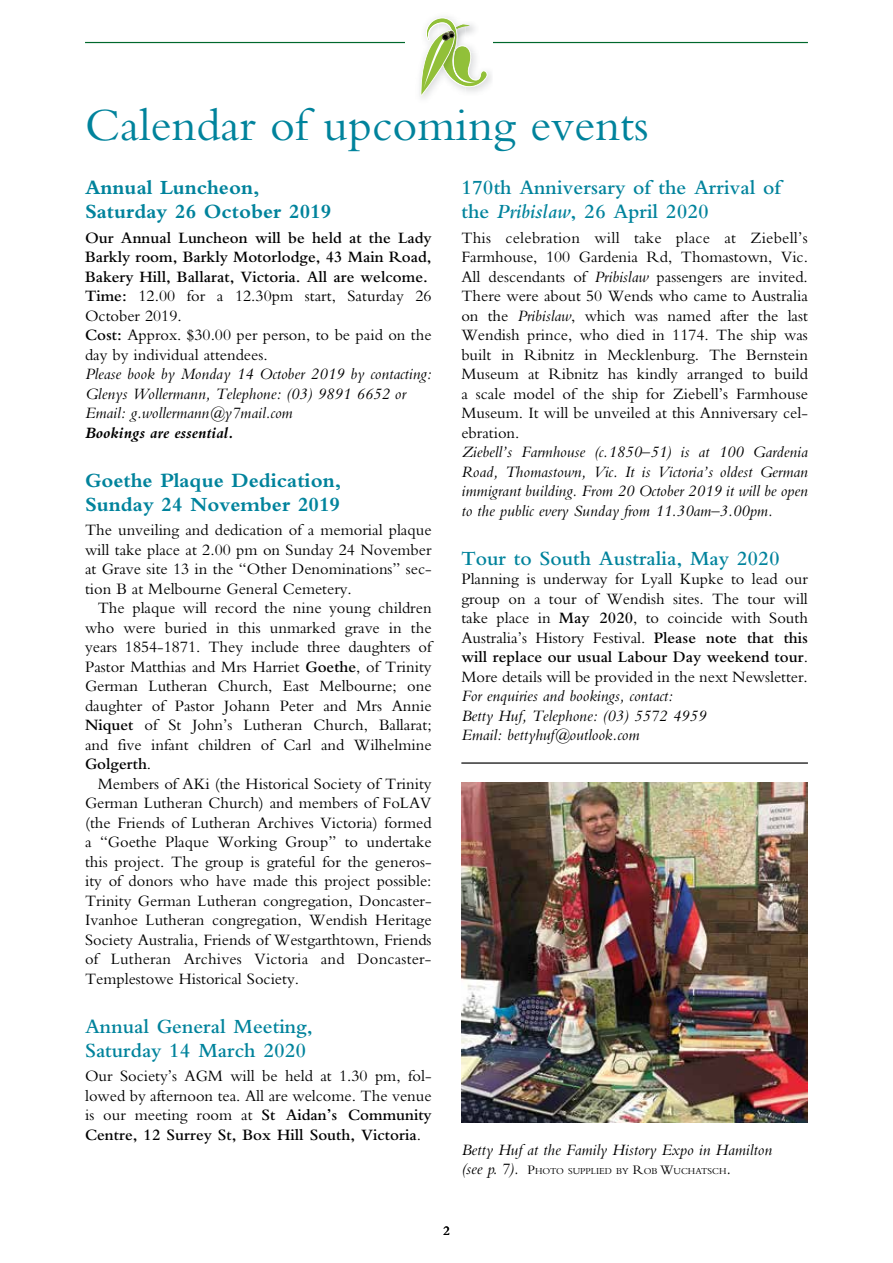
<style>
.page{position:relative;width:893px;height:1263px;background:#fff}
.page>*{position:absolute;margin:0;border:0;box-sizing:border-box;transform-origin:0 0}
.t1{font:48px "Bembo";color:#00839c}
.t2{font:600 21px/24px "Bembo";color:#00839c}
.t3{font:700 21px/24px "Bembo";color:#00839c}
.t4{font:16.5px/19.5px "Bembo";color:#000;text-align:justify}
.t5{font:italic 16.5px/19.5px "Bembo";color:#000}
.t6{font:600 16.5px/19.5px "Bembo";color:#000}
.t7{font:italic 700 16.5px "Bembo";color:#000}
.t8{font:600 13.5px "Bembo";color:#000}
.t9{font:9.45px "Bembo";color:#000}
.s1{font-weight:400}
.s2{font-weight:600}
.s3{font-style:italic}
.s4{font-style:italic;font-size:16.5px}
.s5{font-size:13.5px}
</style>
<div class="page">
<hr style="left:85px;top:42px;width:723px;height:1px;background:#00682c">
<div style="left:405px;top:11px;width:88px;height:92px;background:#fff"></div>
<img style="left:419px;top:96px;width:12px;height:2px">
<svg style="left:419px;top:18px;width:69px;height:78px"></svg>
<hr style="left:461px;top:762px;width:347px;height:2px;background:#000">
<img style="left:461px;top:782px;width:347px;height:341px">
<h1 class="t1" style="left:85px;top:97px;width:565px">Calendar of upcoming events</h1>
<p class="t3" style="left:85px;top:175px;width:248px">Annual Luncheon,<br>Saturday 26 October 2019</p>
<p class="t6" style="left:85px;top:228px;width:348px">Our Annual Luncheon will be held at the Lady Barkly room, Barkly Motorlodge, 43 Main Road, Bakery Hill, Ballarat, Victoria. All are welcome.<br>Time: <span class="s1">12.00 for a 12.30pm start, Saturday 26<br>October 2019.<br></span>Cost: <span class="s1">Approx. $30.00 per person, to be paid on the day by individual attendees.</span></p>
<p class="t5" style="left:85px;top:364px;width:348px">Please book by Monday 14 October 2019 by contacting:<br>Glenys Wollermann, Telephone: (03) 9891 6652 or<br>Email: g.wollermann@y7mail.com</p>
<p class="t7" style="left:85px;top:424px;width:150px">Bookings are essential.</p>
<p class="t3" style="left:85px;top:468px;width:258px">Goethe Plaque Dedication,<br>Sunday 24 November 2019</p>
<p class="t4" style="left:85px;top:520px;width:348px">The unveiling and dedication of a memorial plaque will take place at 2.00 pm on Sunday 24 November at Grave site 13 in the “Other Denominations” sec&shy;tion B at Melbourne General Cemetery.</p>
<p class="t4" style="left:85px;top:598px;width:348px;text-indent:13px">The plaque will record the nine young children who were buried in this unmarked grave in the years 1854-1871. They include three daughters of Pastor Matthias and Mrs Harriet <span class="s2">Goethe</span>, of Trinity German Lutheran Church, East Melbourne; one daughter of Pastor Johann Peter and Mrs Annie <span class="s2">Niquet</span> of St John’s Lutheran Church, Ballarat; and five infant children of Carl and Wilhelmine <span class="s2">Golgerth</span>.</p>
<p class="t4" style="left:85px;top:774px;width:348px;text-indent:13px">Members of AKi (the Historical Society of Trinity German Lutheran Church) and members of FoLAV (the Friends of Lutheran Archives Victoria) formed a “Goethe Plaque Working Group” to undertake this project. The group is grateful for the generos&shy;ity of donors who have made this project possible:<br>Trinity German Lutheran congregation, Doncaster-Ivanhoe Lutheran congregation, Wendish Heritage Society Australia, Friends of Westgarthtown, Friends of Lutheran Archives Victoria and Doncaster-Templestowe Historical Society.</p>
<p class="t2" style="left:85px;top:1014px;width:229px">Annual General Meeting,<br>Saturday 14 March 2020</p>
<p class="t4" style="left:85px;top:1066px;width:348px">Our Society’s AGM will be held at 1.30 pm, fol&shy;lowed by afternoon tea. All are welcome. The venue is our meeting room at <span class="s2">St Aidan’s Community Centre, 12 Surrey St, Box Hill South, Victoria</span>.</p>
<p class="t2" style="left:461px;top:176px;width:321px">170th Anniversary of the Arrival of the <span class="s3">Pribislaw</span>, 26 April 2020</p>
<p class="t4" style="left:461px;top:228px;width:348px">This celebration will take place at Ziebell’s Farmhouse, 100 Gardenia Rd, Thomastown, Vic.<br>All descendants of <span class="s3">Pribislaw</span> passengers are invited.<br>There were about 50 Wends who came to Australia on the <span class="s3">Pribislaw</span>, which was named after the last Wendish prince, who died in 1174. The ship was built in Ribnitz in Mecklenburg. The Bernstein Museum at Ribnitz has kindly arranged to build a scale model of the ship for Ziebell’s Farmhouse Museum. It will be unveiled at this Anniversary cel&shy;ebration.</p>
<p class="t5" style="left:461px;top:442px;width:348px;text-align:justify">Ziebell’s Farmhouse (c.1850–51) is at 100 Gardenia Road, Thomastown, Vic. It is Victoria’s oldest German immigrant building. From 20 October 2019 it will be open to the public every Sunday from 11.30am–3.00pm.</p>
<p class="t2" style="left:461px;top:546px;width:320px">Tour to South Australia, May 2020</p>
<p class="t4" style="left:461px;top:569px;width:348px">Planning is underway for Lyall Kupke to lead our group on a tour of Wendish sites. The tour will take place in <span class="s2">May 2020</span>, to coincide with South Australia’s History Festival. <span class="s2">Please note that this will replace our usual Labour Day weekend tour</span>.<br>More details will be provided in the next Newsletter.</p>
<p class="t5" style="left:461px;top:686px;width:246px">For enquiries and bookings, contact:<br>Betty Huf, Telephone: (03) 5572 4959<br>Email: bettyhuf@outlook.com</p>
<p class="t5" style="left:461px;top:1140px;width:312px">Betty Huf at the Family History Expo in Hamilton</p>
<p class="t9" style="left:461px;top:1166px;width:271px"><span class="s4">(see p. 7).</span> <span class="s5">P</span>HOTO SUPPLIED BY <span class="s5">R</span>OB <span class="s5">W</span>UCHATSCH<span class="s4">.</span></p>
<p class="t8" style="left:443px;top:1223px;width:8px">2</p>
</div>
